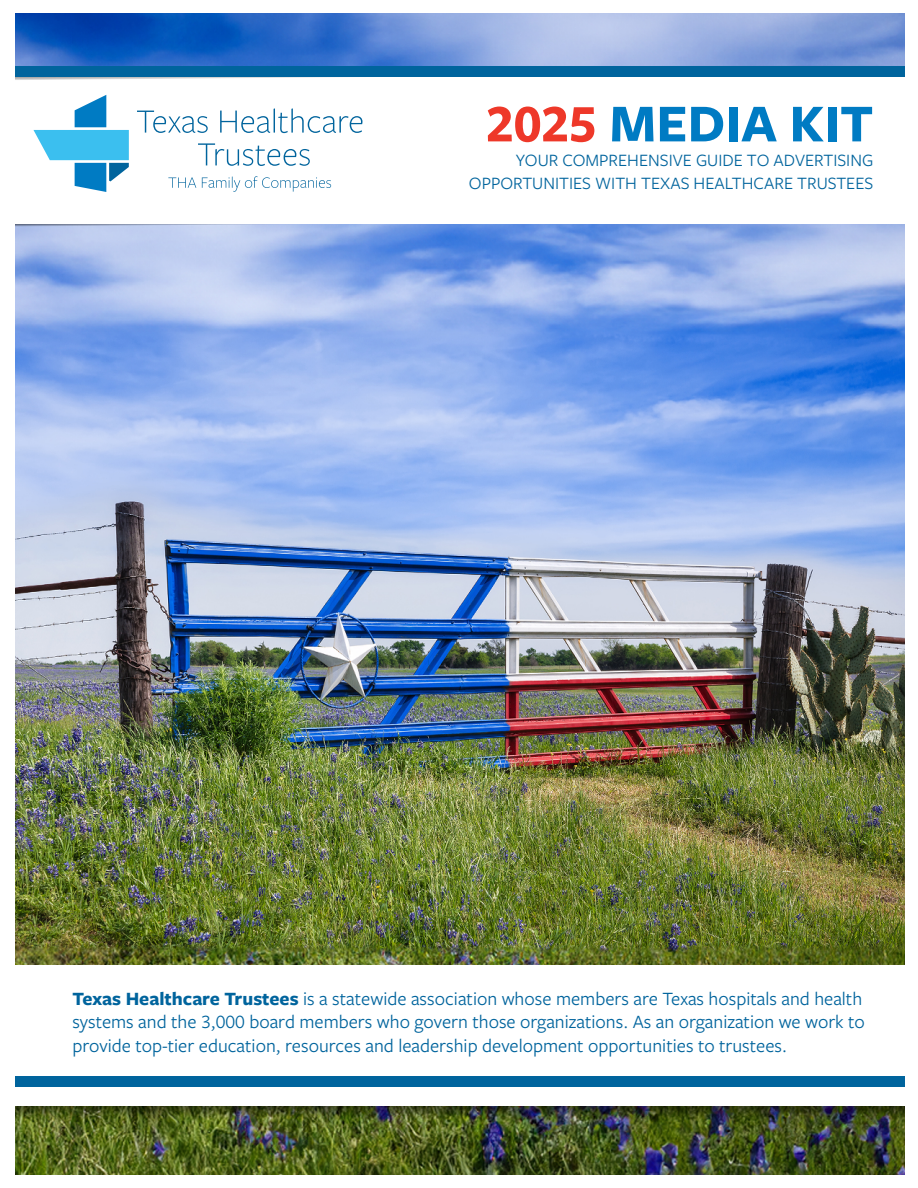
<style>
.page{position:relative;width:918px;height:1188px;background:#fff}
.page>*{position:absolute;margin:0;border:0;box-sizing:border-box;transform-origin:0 0}
.t1{font:700 55.2px "Freight Sans Pro";color:#007bc3}
.t2{font:19.5px/23.4px "Freight Sans Pro";color:#00649d}
.t3{font:18px/22.5px "Freight Sans Pro";color:#00649d;text-align:right}
.s1{color:#ee3829}
.s2{font-weight:700}
</style>
<div class="page">
<img style="left:15px;top:13px;width:890px;height:1162px">
<div style="left:0;top:965px;width:918px;height:155px;background:#000;opacity:.45"></div>
<div style="left:0;top:966px;width:918px;height:140px;background:#fff"></div>
<div style="left:0;top:71px;width:918px;height:153px;background:#fff"></div>
<svg style="left:33px;top:95px;width:96px;height:97px"></svg>
<svg style="left:137px;top:111px;width:71px;height:22px"></svg>
<svg style="left:220px;top:108px;width:142px;height:25px"></svg>
<svg style="left:198px;top:143px;width:112px;height:23px"></svg>
<svg style="left:168px;top:178px;width:28px;height:10px"></svg>
<svg style="left:202px;top:176px;width:129px;height:16px"></svg>
<div style="left:7px;top:1076px;width:903px;height:10px;background:#00649d"></div>
<svg style="left:15px;top:63px;width:890px;height:17px"></svg>
<div style="left:7px;top:66px;width:903px;height:11px;background:#00649d"></div>
<div style="left:0;top:0;width:14px;height:1188px;background:#fff"></div>
<div style="left:905px;top:0;width:13px;height:1188px;background:#fff"></div>
<h1 class="t1" style="left:486px;top:85px;width:389px"><span class="s1">2025</span> MEDIA KIT</h1>
<p class="t3" style="left:469px;top:148px;width:406px">YOUR COMPREHENSIVE GUIDE TO ADVERTISING<br>OPPORTUNITIES WITH TEXAS HEALTHCARE TRUSTEES</p>
<p class="t2" style="left:72px;top:986px;width:794px"><span class="s2">Texas Healthcare Trustees</span> is a statewide association whose members are Texas hospitals and health systems and the 3,000 board members who govern those organizations. As an organization we work to provide top-tier education, resources and leadership development opportunities to trustees.</p>
</div>
